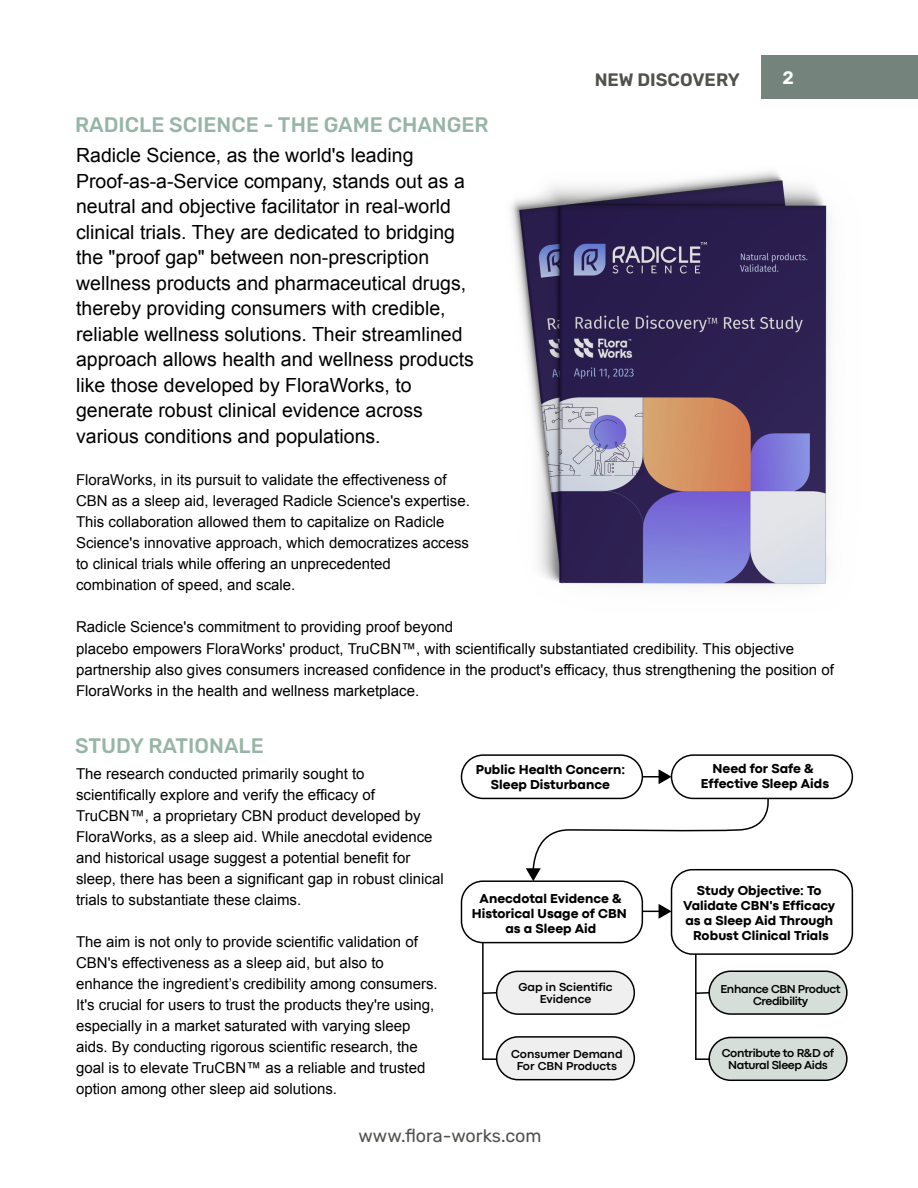
<style>
.page{position:relative;width:918px;height:1188px;background:#fff}
.page>*{position:absolute;margin:0;border:0;box-sizing:border-box;transform-origin:0 0}
.t1{font:500 21px "Rubik";color:#96b5a7}
.t2{font:19.5px/25.5px "Arial";color:#000}
.t3{font:18px "Rubik";color:#50504c}
.t4{font:600 18px "Rubik";color:#50504c}
.t5{font:600 18px "Rubik";color:#fff}
.t6{font:15px/21px "Arial";color:#000}
.t7{font:800 13.5px/15px "Codec Pro";color:#000;text-align:center}
.t8{font:700 12px/12px "Codec Pro";letter-spacing:-.03em;color:#000;text-align:center}
.t9{font:700 12px/12px "Codec Pro";color:#000;text-align:center}
</style>
<div class="page">
<div style="left:762px;top:55px;width:156px;height:44px;background:#74847c"></div>
<div style="left:497px;top:971px;width:137px;height:43px;background:#efefef;border-radius:21px"></div>
<div style="left:496px;top:971px;width:139px;height:44px;border:2px solid #000;border-radius:21px"></div>
<div style="left:497px;top:1037px;width:137px;height:43px;background:#efefef;border-radius:21px"></div>
<div style="left:496px;top:1036px;width:139px;height:44px;border:2px solid #000;border-radius:21px"></div>
<img style="left:510px;top:171px;width:319px;height:415px">
<div style="left:709px;top:971px;width:138px;height:43px;background:#d5ded9;border-radius:21px"></div>
<div style="left:708px;top:970px;width:140px;height:45px;border:2px solid #000;border-radius:21px"></div>
<div style="left:709px;top:1037px;width:138px;height:43px;background:#d5ded9;border-radius:21px"></div>
<div style="left:708px;top:1037px;width:140px;height:44px;border:2px solid #000;border-radius:21px"></div>
<div style="left:461px;top:754px;width:182px;height:45px;border:2px solid #000;border-radius:22px"></div>
<div style="left:461px;top:880px;width:182px;height:63px;border:2px solid #000;border-radius:21px"></div>
<div style="left:671px;top:869px;width:182px;height:86px;border:2px solid #000;border-radius:21px"></div>
<svg style="left:642px;top:904px;width:30px;height:15px"></svg>
<svg style="left:526px;top:754px;width:328px;height:127px"></svg>
<hr style="left:482px;top:943px;width:2px;height:117px;background:#000">
<svg style="left:482px;top:991px;width:16px;height:4px"></svg>
<svg style="left:483px;top:1058px;width:14px;height:2px"></svg>
<hr style="left:695px;top:954px;width:2px;height:106px;background:#000">
<svg style="left:695px;top:991px;width:16px;height:4px"></svg>
<svg style="left:696px;top:1058px;width:14px;height:2px"></svg>
<h1 class="t1" style="left:75px;top:113px;width:415px">RADICLE SCIENCE - THE GAME CHANGER</h1>
<p class="t2" style="left:76px;top:143px;width:399px">Radicle Science, as the world's leading Proof-as-a-Service company, stands out as a neutral and objective facilitator in real-world clinical trials. They are dedicated to bridging the "proof gap" between non-prescription wellness products and pharmaceutical drugs, thereby providing consumers with credible, reliable wellness solutions. Their streamlined approach allows health and wellness products like those developed by FloraWorks, to generate robust clinical evidence across various conditions and populations.</p>
<p class="t6" style="left:76px;top:469px;width:395px">FloraWorks, in its pursuit to validate the effectiveness of CBN as a sleep aid, leveraged Radicle Science's expertise.<br>This collaboration allowed them to capitalize on Radicle Science's innovative approach, which democratizes access to clinical trials while offering an unprecedented combination of speed, and scale.</p>
<p class="t6" style="left:76px;top:616px;width:379px">Radicle Science's commitment to providing proof beyond</p>
<p class="t4" style="left:595px;top:69px;width:147px">NEW DISCOVERY</p>
<p class="t5" style="left:783px;top:68px;width:13px">2</p>
<p class="t6" style="left:76px;top:639px;width:759px">placebo empowers FloraWorks' product, TruCBN™, with scientifically substantiated credibility. This objective partnership also gives consumers increased confidence in the product's efficacy, thus strengthening the position of<br>FloraWorks in the health and wellness marketplace.</p>
<h1 class="t1" style="left:75px;top:733px;width:190px">STUDY RATIONALE</h1>
<p class="t6" style="left:76px;top:764px;width:369px">The research conducted primarily sought to scientifically explore and verify the efficacy of TruCBN™, a proprietary CBN product developed by FloraWorks, as a sleep aid. While anecdotal evidence and historical usage suggest a potential benefit for sleep, there has been a significant gap in robust clinical trials to substantiate these claims.</p>
<p class="t6" style="left:76px;top:932px;width:363px">The aim is not only to provide scientific validation of CBN's effectiveness as a sleep aid, but also to enhance the ingredient’s credibility among consumers.<br>It's crucial for users to trust the products they're using, especially in a market saturated with varying sleep aids. By conducting rigorous scientific research, the goal is to elevate TruCBN™ as a reliable and trusted option among other sleep aid solutions.</p>
<p class="t3" style="left:358px;top:1126px;width:185px">www.flora-works.com</p>
<p class="t7" style="left:476px;top:762px;width:151px">Public Health Concern:<br>Sleep Disturbance</p>
<p class="t7" style="left:701px;top:761px;width:130px">Need for Safe &amp;<br>Effective Sleep Aids</p>
<p class="t7" style="left:683px;top:882px;width:154px">Study Objective: To<br>Validate CBN's Efficacy as a Sleep Aid Through<br>Robust Clinical Trials</p>
<p class="t7" style="left:472px;top:891px;width:156px">Anecdotal Evidence &amp;<br>Historical Usage of CBN as a Sleep Aid</p>
<p class="t9" style="left:518px;top:981px;width:96px">Gap in Scientific<br>Evidence</p>
<p class="t8" style="left:720px;top:983px;width:122px">Enhance CBN Product<br>Credibility</p>
<p class="t8" style="left:722px;top:1047px;width:114px">Contribute to R&amp;D of<br>Natural Sleep Aids</p>
<p class="t9" style="left:511px;top:1048px;width:113px">Consumer Demand<br>For CBN Products</p>
</div>
